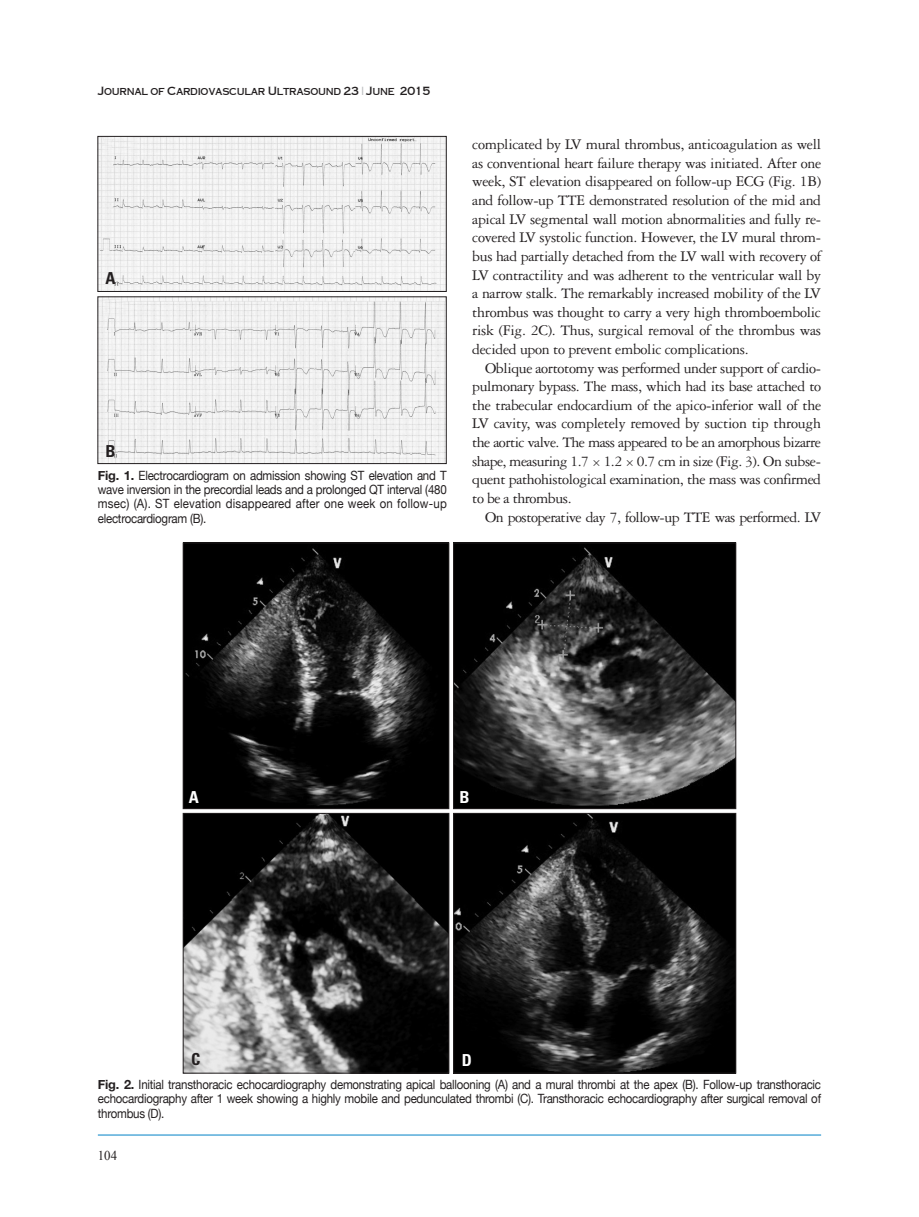
<style>
.page{position:relative;width:919px;height:1217px;background:#fff}
.page>*{position:absolute;margin:0;border:0;box-sizing:border-box;transform-origin:0 0}
.t1{font:700 condensed 16.5px "Univers LT Std";color:#231f20}
.t2{font:700 condensed 16.5px "Univers LT Std";color:#fff}
.본문{font:15.75px/18.6px "Garamond 3 LT Std";letter-spacing:-.025em;color:#231f20;text-align:justify}
.t3{font:13.5px "Times New Roman";color:#231f20;scale:.95 1}
.그림제목{font:12.75px/14.2px "Helvetica Neue";letter-spacing:-.02em;color:#231f20;text-align:justify;scale:.9 1}
.t4{font:700 11.25px "Metalcut";letter-spacing:-.025em;color:#231f20}
.s1{color:#bcbdc0}
.s2{font-weight:700}
</style>
<div class="page">
<hr style="left:98px;top:1134px;width:723px;height:1px;background:#0081c7">
<img style="left:100px;top:138px;width:344px;height:151px">
<div style="left:98px;top:136px;width:348px;height:155px;border:1px solid #231f20"></div>
<img style="left:100px;top:298px;width:344px;height:163px">
<img style="left:185px;top:544px;width:262px;height:262px">
<div style="left:183px;top:542px;width:266px;height:266px;border:1px solid #231f20"></div>
<img style="left:455px;top:544px;width:279px;height:262px">
<div style="left:453px;top:542px;width:283px;height:266px;border:1px solid #231f20"></div>
<img style="left:185px;top:815px;width:262px;height:256px">
<div style="left:183px;top:813px;width:266px;height:260px;border:1px solid #231f20"></div>
<img style="left:455px;top:815px;width:279px;height:256px">
<div style="left:453px;top:813px;width:283px;height:260px;border:1px solid #231f20"></div>
<p class="t4" style="left:98px;top:84px;width:334px">Journal of Cardiovascular Ultrasound 23 <span class="s1">|</span> June 2015</p>
<p class="t1" style="left:105px;top:268px;width:12px">A</p>
<p class="t1" style="left:105px;top:440px;width:12px">B</p>
<p class="그림제목" style="left:98px;top:468px;width:389px"><span class="s2">Fig. 1.</span> Electrocardiogram on admission showing ST elevation and T wave inversion in the precordial leads and a prolonged QT interval (480 msec) (A). ST elevation disappeared after one week on follow-up electrocardiogram (B).</p>
<p class="본문" style="left:472px;top:135px;width:350px">complicated by LV mural thrombus, anticoagulation as well as conventional heart failure therapy was initiated. After one week, ST elevation disappeared on follow-up ECG (Fig. 1B) and follow-up TTE demonstrated resolution of the mid and apical LV segmental wall motion abnormalities and fully re&shy;covered LV systolic function. However, the LV mural throm&shy;bus had partially detached from the LV wall with recovery of LV contractility and was adherent to the ventricular wall by a narrow stalk. The remarkably increased mobility of the LV thrombus was thought to carry a very high thromboembolic risk (Fig. 2C). Thus, surgical removal of the thrombus was decided upon to prevent embolic complications.</p>
<p class="본문" style="left:472px;top:358px;width:350px;text-indent:13px">Oblique aortotomy was performed under support of cardio&shy;pulmonary bypass. The mass, which had its base attached to the trabecular endocardium of the apico-inferior wall of the LV cavity, was completely removed by suction tip through the aortic valve. The mass appeared to be an amorphous bizarre shape, measuring 1.7 × 1.2 × 0.7 cm in size (Fig. 3). On subse&shy;quent pathohistological examination, the mass was confirmed to be a thrombus.</p>
<p class="본문" style="left:485px;top:507px;width:338px">On postoperative day 7, follow-up TTE was performed. LV</p>
<p class="t2" style="left:189px;top:786px;width:12px">A</p>
<p class="t2" style="left:459px;top:786px;width:12px">B</p>
<p class="t1" style="left:191px;top:1049px;width:11px">C</p>
<p class="t2" style="left:462px;top:1049px;width:12px">D</p>
<p class="그림제목" style="left:98px;top:1076px;width:805px"><span class="s2">Fig. 2.</span> Initial transthoracic echocardiography demonstrating apical ballooning (A) and a mural thrombi at the apex (B). Follow-up transthoracic echocardiography after 1 week showing a highly mobile and pedunculated thrombi (C). Transthoracic echocardiography after surgical removal of thrombus (D).</p>
<p class="t3" style="left:98px;top:1146px;width:22px">104</p>
</div>
